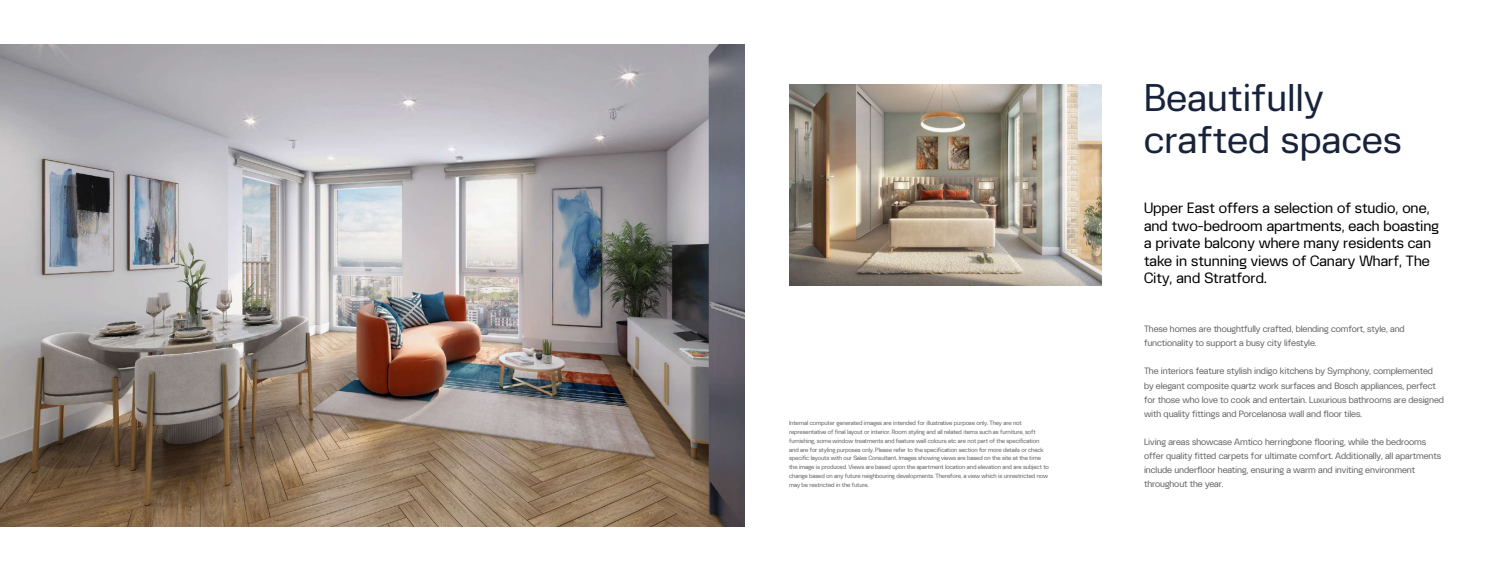
<style>
.page{position:relative;width:1489px;height:571px;background:#fff}
.page>*{position:absolute;margin:0;border:0;box-sizing:border-box;transform-origin:0 0}
.t1{font:38.5px/42px "Citizen";letter-spacing:.01em;color:#17223b}
.t2{font:14.88px/17.5px "Citizen";color:#000}
.t3{font:9.19px/14px "Citizen";letter-spacing:-.01em;color:#646363}
.t4{font:6.12px/8.8px "Citizen";letter-spacing:-.02em;color:#646363}
</style>
<div class="page">
<img style="left:789px;top:84px;width:311px;height:201px">
<img style="left:0;top:45px;width:744px;height:481px">
<p class="t4" style="left:789px;top:418px;width:261px">Internal computer generated images are intended for illustrative purpose only. They are not representative of final layout or interior. Room styling and all related items such as furniture, soft furnishing, some window treatments and feature wall colours etc are not part of the specification and are for styling purposes only. Please refer to the specification section for more details or check specific layouts with our Sales Consultant. Images showing views are based on the site at the time the image is produced. Views are based upon the apartment location and elevation and are subject to change based on any future neighbouring developments. Therefore, a view which is unrestricted now may be restricted in the future.</p>
<h1 class="t1" style="left:1143px;top:76px;width:259px">Beautifully crafted spaces</h1>
<h2 class="t2" style="left:1143px;top:199px;width:296px">Upper East offers a selection of studio, one, and two-bedroom apartments, each boasting a private balcony where many residents can take in stunning views of Canary Wharf, The City, and Stratford.</h2>
<h3 class="t3" style="left:1143px;top:322px;width:262px">These homes are thoughtfully crafted, blending comfort, style, and functionality to support a busy city lifestyle.</h3>
<p class="t3" style="left:1143px;top:364px;width:301px">The interiors feature stylish indigo kitchens by Symphony, complemented by elegant composite quartz work surfaces and Bosch appliances, perfect for those who love to cook and entertain. Luxurious bathrooms are designed with quality fittings and Porcelanosa wall and floor tiles.</p>
<p class="t3" style="left:1143px;top:434px;width:298px">Living areas showcase Amtico herringbone flooring, while the bedrooms offer quality fitted carpets for ultimate comfort. Additionally, all apartments include underfloor heating, ensuring a warm and inviting environment throughout the year.</p>
</div>
